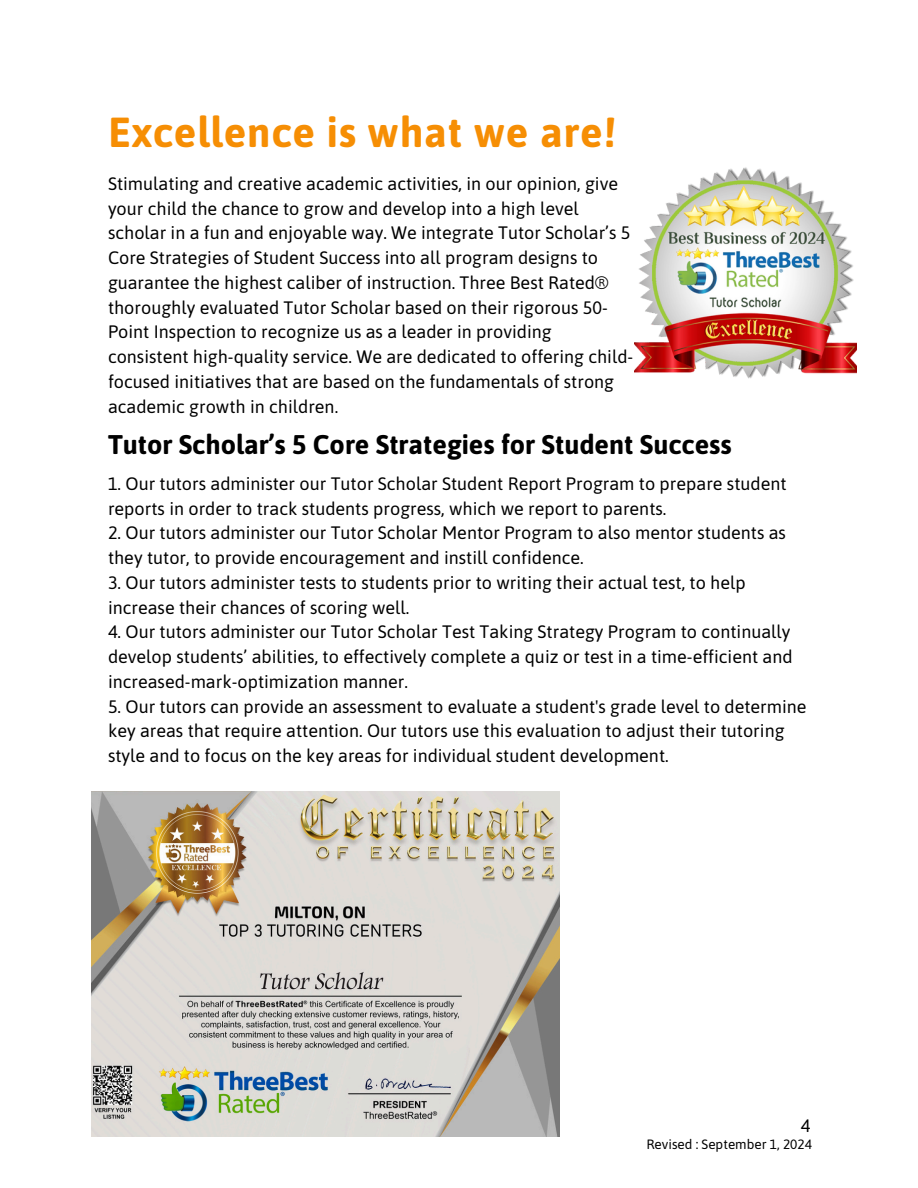
<style>
.page{position:relative;width:918px;height:1188px;background:#fff}
.page>*{position:absolute;margin:0;border:0;box-sizing:border-box;transform-origin:0 0}
.t1{font:700 42px "Asap";letter-spacing:.02em;color:#f68e04}
.t2{font:700 27px "Asap";color:#000}
.t3{font:18px/24.8px "Asap";color:#000}
.t4{font:13.5px "Asap";color:#000}
</style>
<div class="page">
<img style="left:634px;top:167px;width:223px;height:212px">
<img style="left:92px;top:792px;width:468px;height:344px">
<p class="t1" style="left:108px;top:107px;width:509px">Excellence is what we are!</p>
<h2 class="t3" style="left:108px;top:171px;width:527px">Stimulating and creative academic activities, in our opinion, give your child the chance to grow and develop into a high level scholar in a fun and enjoyable way. We integrate Tutor Scholar’s 5<br>Core Strategies of Student Success into all program designs to guarantee the highest caliber of instruction. Three Best Rated® thoroughly evaluated Tutor Scholar based on their rigorous 50- Point Inspection to recognize us as a leader in providing consistent high-quality service. We are dedicated to offering child&shy;focused initiatives that are based on the fundamentals of strong academic growth in children.</h2>
<p class="t2" style="left:108px;top:429px;width:625px">Tutor Scholar’s 5 Core Strategies for Student Success</p>
<p class="t3" style="left:108px;top:471px;width:680px">1. Our tutors administer our Tutor Scholar Student Report Program to prepare student reports in order to track students progress, which we report to parents.</p>
<p class="t3" style="left:108px;top:521px;width:680px">2. Our tutors administer our Tutor Scholar Mentor Program to also mentor students as they tutor, to provide encouragement and instill confidence.</p>
<p class="t3" style="left:108px;top:570px;width:639px">3. Our tutors administer tests to students prior to writing their actual test, to help increase their chances of scoring well.</p>
<p class="t3" style="left:108px;top:620px;width:686px;text-align:justify">4. Our tutors administer our Tutor Scholar Test Taking Strategy Program to continually develop students’ abilities, to effectively complete a quiz or test in a time-efficient and increased-mark-optimization manner.</p>
<p class="t3" style="left:108px;top:694px;width:700px">5. Our tutors can provide an assessment to evaluate a student's grade level to determine key areas that require attention. Our tutors use this evaluation to adjust their tutoring style and to focus on the key areas for individual student development.</p>
<h3 class="t3" style="left:801px;top:1113px;width:11px">4</h3>
<p class="t4" style="left:646px;top:1136px;width:167px">Revised : September 1, 2024</p>
</div>
